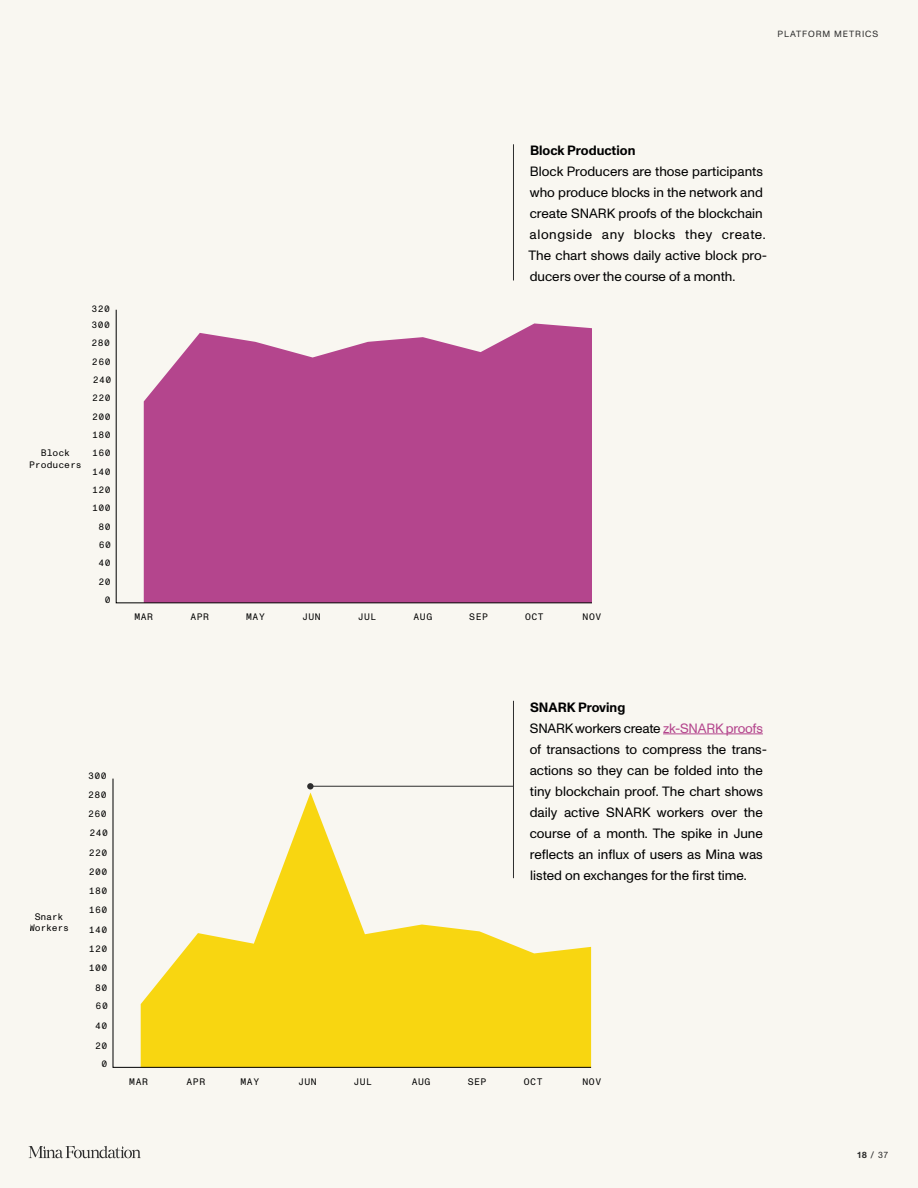
<style>
.page{position:relative;width:918px;height:1188px;background:#f9f7f1}
.page>*{position:absolute;margin:0;border:0;box-sizing:border-box;transform-origin:0 0}
.t1{font:13.5px/21px "Monument Grotesk";color:#000}
.t2{font:700 13.5px "Monument Grotesk";color:#000}
.t3{font:9.45px "Monument Grotesk Mono";letter-spacing:.06em;color:#000}
.t4{font:9.45px/11.2px "Monument Grotesk Mono";color:#000;text-align:center}
.t5{font:9.45px/11.4px "Monument Grotesk Mono";letter-spacing:-.02em;color:#000;text-align:center}
.t6{font:9px "Monument Grotesk";letter-spacing:.1em;color:#2d2d2d}
.s1{font-weight:700}
.s2{color:#b4458d}
</style>
<div class="page">
<hr style="left:513px;top:144px;width:1px;height:137px;background:#2d2d2d">
<hr style="left:663px;top:734px;width:100px;height:1px;background:#b4458d">
<svg style="left:112px;top:778px;width:480px;height:290px"></svg>
<hr style="left:513px;top:701px;width:1px;height:177px;background:#2d2d2d">
<div style="left:307px;top:783px;width:7px;height:7px;background:#2d2d2d;border-radius:50%"></div>
<hr style="left:311px;top:786px;width:202px;height:1px;background:#2d2d2d">
<svg style="left:115px;top:309px;width:477px;height:295px"></svg>
<svg style="left:29px;top:1146px;width:112px;height:12px"></svg>
<p class="t6" style="left:778px;top:28px;width:102px">PLATFORM METRICS</p>
<p class="t4" style="left:29px;top:447px;width:54px">Block<br>Producers</p>
<p class="t3" style="left:91px;top:302px;width:20px">320</p>
<p class="t3" style="left:91px;top:318px;width:20px">300</p>
<p class="t3" style="left:91px;top:337px;width:20px">280</p>
<p class="t3" style="left:92px;top:355px;width:20px">260</p>
<p class="t3" style="left:93px;top:373px;width:20px">240</p>
<p class="t3" style="left:92px;top:391px;width:20px">220</p>
<p class="t3" style="left:92px;top:410px;width:20px">200</p>
<p class="t3" style="left:92px;top:428px;width:20px">180</p>
<p class="t3" style="left:92px;top:446px;width:20px">160</p>
<p class="t3" style="left:92px;top:465px;width:20px">140</p>
<p class="t3" style="left:92px;top:483px;width:20px">120</p>
<p class="t3" style="left:92px;top:501px;width:20px">100</p>
<p class="t3" style="left:98px;top:520px;width:14px">80</p>
<p class="t3" style="left:99px;top:538px;width:14px">60</p>
<p class="t3" style="left:98px;top:556px;width:14px">40</p>
<p class="t3" style="left:98px;top:575px;width:14px">20</p>
<p class="t3" style="left:105px;top:593px;width:7px">0</p>
<p class="t2" style="left:530px;top:141px;width:107px">Block Production</p>
<p class="t1" style="left:529px;top:160px;width:240px">Block Producers are those participants who produce blocks in the network and create SNARK proofs of the blockchain alongside any blocks they create.<br>The chart shows daily active block pro&shy;ducers over the course of a month.</p>
<p class="t3" style="left:134px;top:610px;width:20px">MAR</p>
<p class="t3" style="left:191px;top:610px;width:20px">APR</p>
<p class="t3" style="left:246px;top:610px;width:20px">MAY</p>
<p class="t3" style="left:302px;top:610px;width:20px">JUN</p>
<p class="t3" style="left:358px;top:610px;width:20px">JUL</p>
<p class="t3" style="left:414px;top:610px;width:20px">AUG</p>
<p class="t3" style="left:469px;top:610px;width:20px">SEP</p>
<p class="t3" style="left:525px;top:610px;width:20px">OCT</p>
<p class="t3" style="left:583px;top:610px;width:20px">NOV</p>
<p class="t5" style="left:29px;top:911px;width:41px">Snark<br>Workers</p>
<p class="t3" style="left:88px;top:769px;width:20px">300</p>
<p class="t3" style="left:88px;top:788px;width:20px">280</p>
<p class="t3" style="left:88px;top:807px;width:20px">260</p>
<p class="t3" style="left:89px;top:826px;width:20px">240</p>
<p class="t3" style="left:89px;top:846px;width:20px">220</p>
<p class="t3" style="left:89px;top:865px;width:20px">200</p>
<p class="t3" style="left:89px;top:884px;width:20px">180</p>
<p class="t3" style="left:89px;top:903px;width:20px">160</p>
<p class="t3" style="left:89px;top:923px;width:20px">140</p>
<p class="t3" style="left:89px;top:942px;width:20px">120</p>
<p class="t3" style="left:89px;top:961px;width:20px">100</p>
<p class="t3" style="left:95px;top:981px;width:14px">80</p>
<p class="t3" style="left:96px;top:1000px;width:14px">60</p>
<p class="t3" style="left:95px;top:1019px;width:14px">40</p>
<p class="t3" style="left:95px;top:1039px;width:14px">20</p>
<p class="t3" style="left:102px;top:1057px;width:7px">0</p>
<p class="t1" style="left:530px;top:696px;width:239px"><span class="s1">SNARK Proving<br></span>SNARK workers create <span class="s2">zk-SNARK proofs </span>of transactions to compress the trans&shy;actions so they can be folded into the tiny blockchain proof. The chart shows daily active SNARK workers over the course of a month. The spike in June reflects an influx of users as Mina was listed on exchanges for the first time.</p>
<p class="t3" style="left:129px;top:1075px;width:20px">MAR</p>
<p class="t3" style="left:186px;top:1075px;width:20px">APR</p>
<p class="t3" style="left:241px;top:1075px;width:20px">MAY</p>
<p class="t3" style="left:298px;top:1075px;width:20px">JUN</p>
<p class="t3" style="left:353px;top:1075px;width:20px">JUL</p>
<p class="t3" style="left:412px;top:1075px;width:20px">AUG</p>
<p class="t3" style="left:468px;top:1075px;width:20px">SEP</p>
<p class="t3" style="left:524px;top:1075px;width:20px">OCT</p>
<p class="t3" style="left:582px;top:1075px;width:20px">NOV</p>
<p class="t6" style="left:857px;top:1148px;width:32px"><span class="s1">18</span> / 37</p>
</div>
